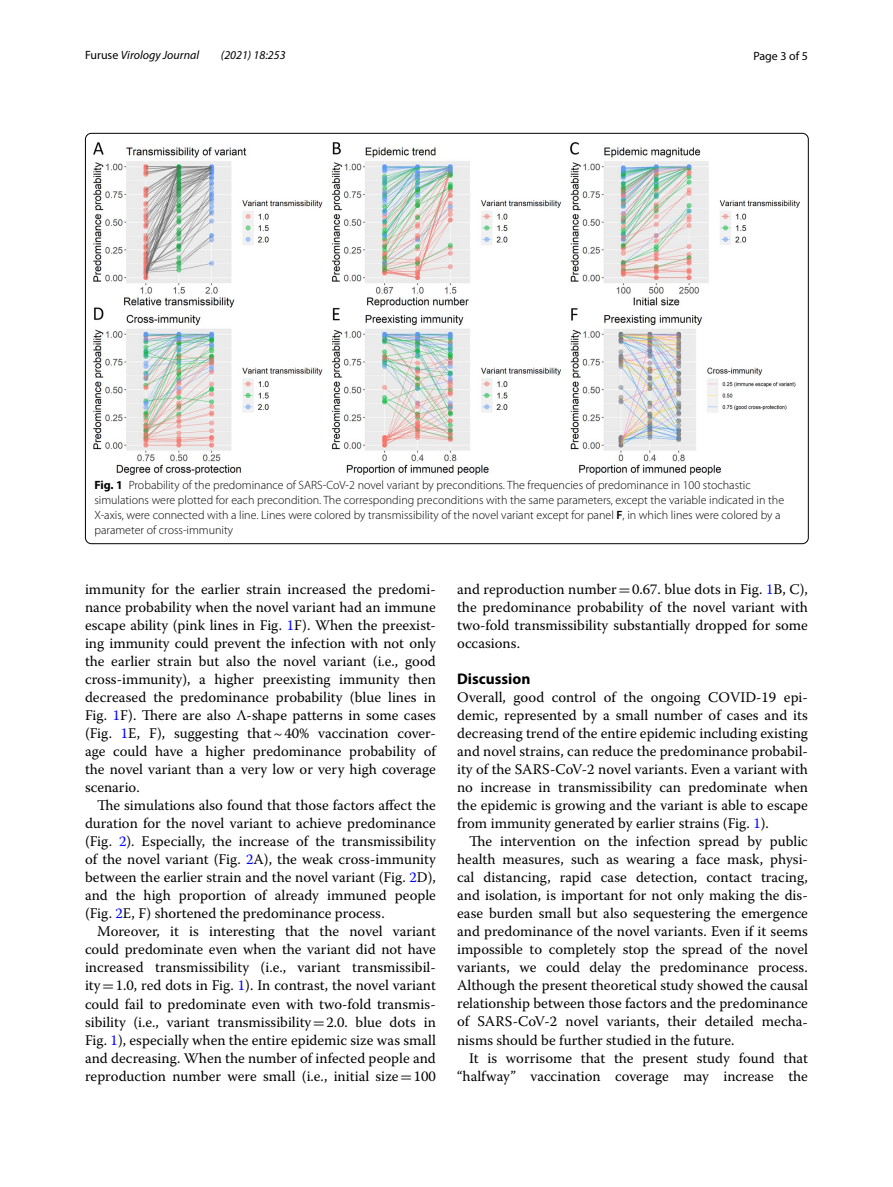
<style>
.page{position:relative;width:893px;height:1187px;background:#fff}
.page>*{position:absolute;margin:0;border:0;box-sizing:border-box;transform-origin:0 0}
.t1{font:700 15.45px "Myriad Pro";color:#000}
.t2{font:14.7px/18px "Warnock Pro";color:#000;text-align:justify}
.t3{font:300 12px/15px "Myriad Pro";color:#000}
.t4{font:italic 12px "Myriad Pro";color:#000}
.t5{font:12px "Myriad Pro";color:#000}
.s1{font-style:normal}
.s2{font-weight:700}
.s3{font-weight:600}
.s4{color:#00f}
.s5{font-family:"MTSY"}
</style>
<div class="page">
<img style="left:94px;top:142px;width:706px;height:332px">
<p class="t4" style="left:85px;top:48px;width:116px"><span class="s1">Furuse</span> Virology Journal</p>
<p class="t4" style="left:221px;top:48px;width:66px">(2021) 18:253</p>
<p class="t5" style="left:753px;top:48px;width:56px">Page 3 of 5</p>
<p class="t3" style="left:94px;top:478px;width:691px"><span class="s2">Fig. 1</span> Probability of the predominance of SARS-CoV-2 novel variant by preconditions. The frequencies of predominance in 100 stochastic simulations were plotted for each precondition. The corresponding preconditions with the same parameters, except the variable indicated in the X-axis, were connected with a line. Lines were colored by transmissibility of the novel variant except for panel <span class="s3">F</span>, in which lines were colored by a parameter of cross-immunity</p>
<p class="t2" style="left:85px;top:580px;width:352px">immunity for the earlier strain increased the predomi&shy;nance probability when the novel variant had an immune escape ability (pink lines in Fig. <span class="s4">1</span>F). When the preexist&shy;ing immunity could prevent the infection with not only the earlier strain but also the novel variant (i.e., good cross-immunity), a higher preexisting immunity then decreased the predominance probability (blue lines in Fig. <span class="s4">1</span>F). There are also Λ-shape patterns in some cases (Fig. <span class="s4">1</span>E, F), suggesting that~40% vaccination cover&shy;age could have a higher predominance probability of the novel variant than a very low or very high coverage scenario.</p>
<p class="t2" style="left:85px;top:796px;width:352px;text-indent:12px">The simulations also found that those factors affect the duration for the novel variant to achieve predominance (Fig. <span class="s4">2</span>). Especially, the increase of the transmissibility of the novel variant (Fig. <span class="s4">2</span>A), the weak cross-immunity between the earlier strain and the novel variant (Fig. <span class="s4">2</span>D), and the high proportion of already immuned people (Fig. <span class="s4">2</span>E, F) shortened the predominance process.</p>
<p class="t2" style="left:85px;top:922px;width:352px;text-indent:12px">Moreover, it is interesting that the novel variant could predominate even when the variant did not have increased transmissibility (i.e., variant transmissibil&shy;ity<span class="s5">=</span>1.0, red dots in Fig. <span class="s4">1</span>). In contrast, the novel variant could fail to predominate even with two-fold transmis&shy;sibility (i.e., variant transmissibility<span class="s5">=</span>2.0. blue dots in Fig. <span class="s4">1</span>), especially when the entire epidemic size was small and decreasing. When the number of infected people and reproduction number were small (i.e., initial size<span class="s5">=</span>100</p>
<p class="t2" style="left:457px;top:580px;width:352px">and reproduction number<span class="s5">=</span>0.67. blue dots in Fig. <span class="s4">1</span>B, C), the predominance probability of the novel variant with two-fold transmissibility substantially dropped for some occasions.</p>
<p class="t1" style="left:457px;top:669px;width:75px">Discussion</p>
<p class="t2" style="left:457px;top:688px;width:352px">Overall, good control of the ongoing COVID-19 epi&shy;demic, represented by a small number of cases and its decreasing trend of the entire epidemic including existing and novel strains, can reduce the predominance probabil&shy;ity of the SARS-CoV-2 novel variants. Even a variant with no increase in transmissibility can predominate when the epidemic is growing and the variant is able to escape from immunity generated by earlier strains (Fig. <span class="s4">1</span>).</p>
<p class="t2" style="left:457px;top:832px;width:352px;text-indent:12px">The intervention on the infection spread by public health measures, such as wearing a face mask, physi&shy;cal distancing, rapid case detection, contact tracing, and isolation, is important for not only making the dis&shy;ease burden small but also sequestering the emergence and predominance of the novel variants. Even if it seems impossible to completely stop the spread of the novel variants, we could delay the predominance process.<br>Although the present theoretical study showed the causal relationship between those factors and the predominance of SARS-CoV-2 novel variants, their detailed mecha&shy;nisms should be further studied in the future.</p>
<p class="t2" style="left:457px;top:1048px;width:352px;text-align:right">It is worrisome that the present study found that “halfway” vaccination coverage may increase the</p>
</div>
